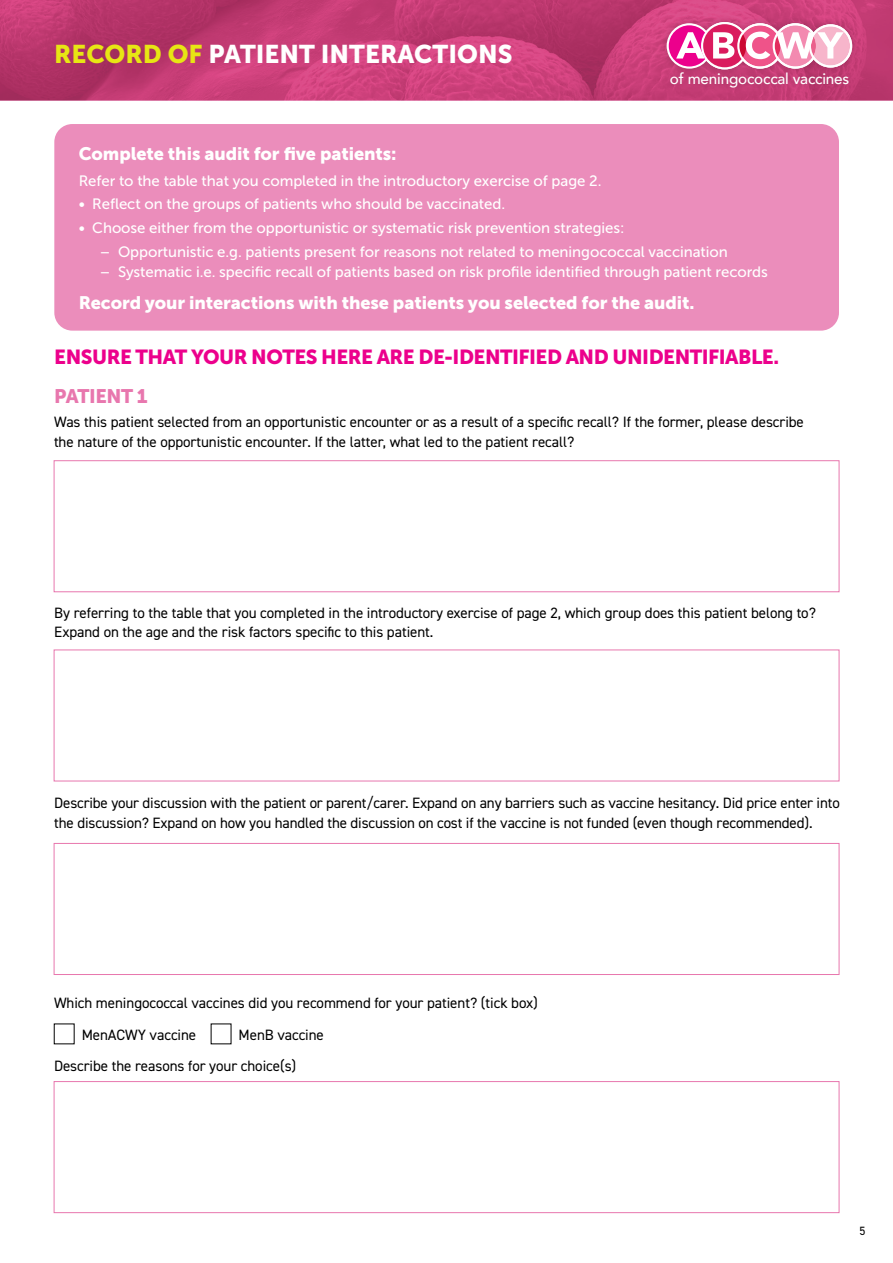
<style>
.page{position:relative;width:893px;height:1263px;background:#fff}
.page>*{position:absolute;margin:0;border:0;box-sizing:border-box;transform-origin:0 0}
.t1{font:25.5px "Museo Sans 900";color:#fff}
.t2{font:20.25px "Museo Sans 900";letter-spacing:-.025em;color:#ec008c}
.t3{font:19.5px "Museo Sans 900";letter-spacing:-.02em;color:#e877ae}
.t4{font:18px "Museo Sans 900";letter-spacing:-.005em;color:#fff}
.t5{font:500 15.3px "Avenir";letter-spacing:-.01em;color:#fff}
.t6{font:15px/19.5px "DIN2014";letter-spacing:-.005em;color:#000}
.t7{font:15px "Museo Sans 500";letter-spacing:-.005em;color:#fff}
.t8{font:12px "DIN2014";color:#000}
.s1{color:#e7e614}
</style>
<div class="page">
<img style="left:0;top:0;width:893px;height:100px">
<div style="left:659px;top:14px;width:201px;height:80px;background:#000;opacity:.2"></div>
<svg style="left:667px;top:22px;width:185px;height:47px"></svg>
<div style="left:54px;top:124px;width:785px;height:207px;background:#eb8dbb;border-radius:18px"></div>
<div style="left:54px;top:460px;width:785px;height:132px;border:1px solid #e877ae"></div>
<div style="left:54px;top:843px;width:785px;height:132px;border:1px solid #e877ae"></div>
<div style="left:54px;top:1081px;width:785px;height:132px;border:1px solid #e877ae"></div>
<h1 class="t1" style="left:54px;top:39px;width:460px"><span class="s1">RECORD OF</span> PATIENT INTERACTIONS</h1>
<p class="t4" style="left:79px;top:144px;width:319px">Complete this audit for five patients:</p>
<p class="t5" style="left:670px;top:65px;width:181px">of meningococcal vaccines</p>
<p class="t7" style="left:79px;top:172px;width:524px">Refer to the table that you completed in the introductory exercise of page 2.</p>
<p class="t7" style="left:79px;top:196px;width:428px">• Reflect on the groups of patients who should be vaccinated.</p>
<p class="t7" style="left:79px;top:220px;width:547px">• Choose either from the opportunistic or systematic risk prevention strategies:</p>
<p class="t7" style="left:100px;top:243px;width:629px">– Opportunistic e.g. patients present for reasons not related to meningococcal vaccination</p>
<p class="t7" style="left:100px;top:264px;width:669px">– Systematic i.e. specific recall of patients based on risk profile identified through patient records</p>
<p class="t4" style="left:79px;top:292px;width:617px">Record your interactions with these patients you selected for the audit.</p>
<h2 class="t2" style="left:54px;top:345px;width:726px">ENSURE THAT YOUR NOTES HERE ARE DE-IDENTIFIED AND UNIDENTIFIABLE.</h2>
<h3 class="t3" style="left:54px;top:385px;width:95px">PATIENT 1</h3>
<p class="t6" style="left:54px;top:412px;width:751px">Was this patient selected from an opportunistic encounter or as a result of a specific recall? If the former, please describe the nature of the opportunistic encounter. If the latter, what led to the patient recall?</p>
<p class="t6" style="left:54px;top:602px;width:763px">By referring to the table that you completed in the introductory exercise of page 2, which group does this patient belong to?<br>Expand on the age and the risk factors specific to this patient.</p>
<p class="t6" style="left:54px;top:793px;width:787px">Describe your discussion with the patient or parent/carer. Expand on any barriers such as vaccine hesitancy. Did price enter into the discussion? Expand on how you handled the discussion on cost if the vaccine is not funded (even though recommended).</p>
<p class="t6" style="left:82px;top:986px;width:458px;line-height:31.8px;text-indent:-28px">Which meningococcal vaccines did you recommend for your patient? (tick box)<br>MenACWY vaccine</p>
<p class="t6" style="left:54px;top:1018px;width:271px;line-height:31px;text-indent:185px">MenB vaccine<br>Describe the reasons for your choice(s)</p>
<p class="t8" style="left:859px;top:1223px;width:7px">5</p>
</div>
